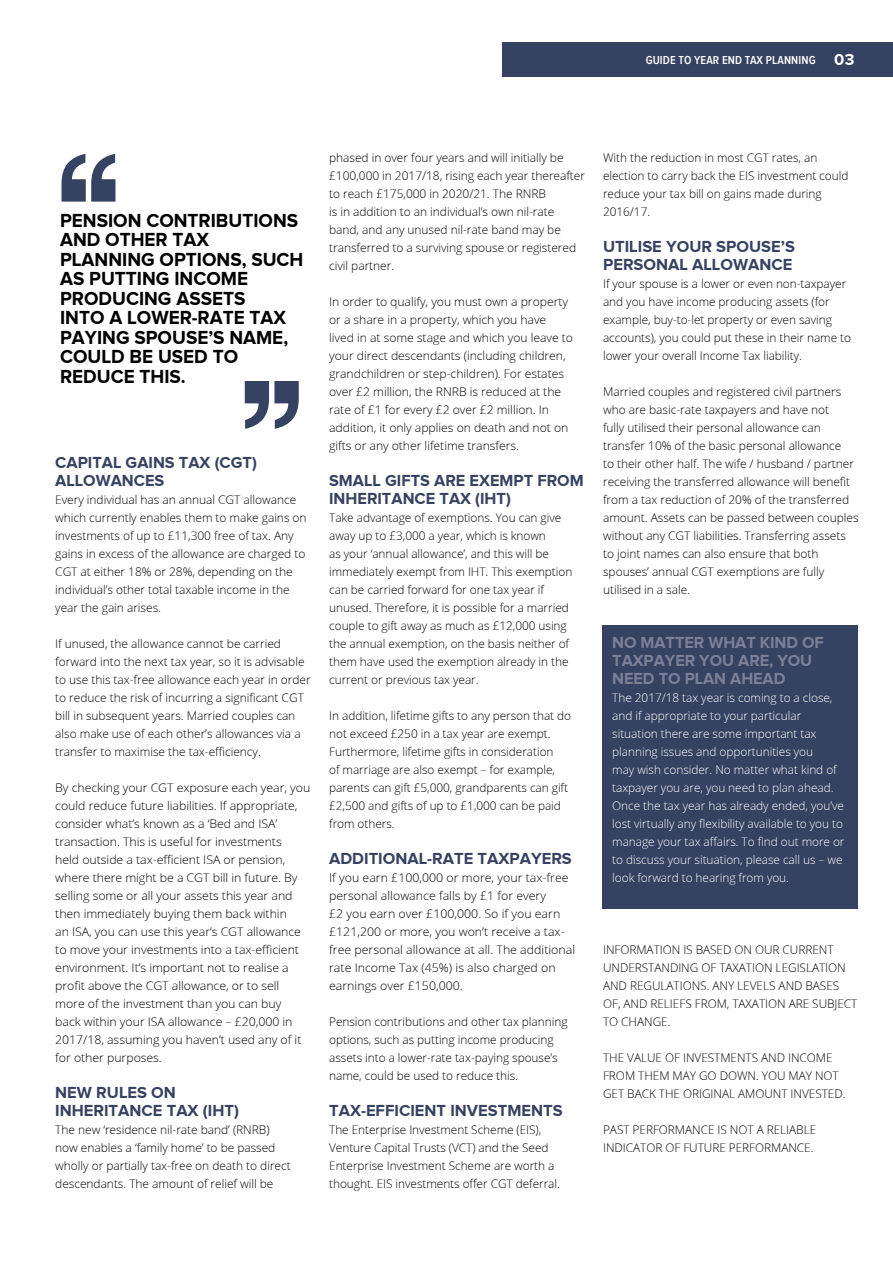
<style>
.page{position:relative;width:893px;height:1263px;background:#fff}
.page>*{position:absolute;margin:0;border:0;box-sizing:border-box;transform-origin:0 0}
.t1{font:700 19.5px/19.5px "Proxima Nova";color:#000}
.t2{font:700 16.5px/18px "Proxima Nova";color:#364261}
.t3{font:700 16.5px/18px "Proxima Nova";letter-spacing:-.005em;color:#7c8097}
.t4{font:300 12px/18px "Open Sans";letter-spacing:-.005em;color:#000}
.t5{font:300 12px/18px "Open Sans";letter-spacing:-.005em;color:#fff}
.t6{font:600 12px "Proxima Nova Cond";letter-spacing:.01em;color:#fff}
.s1{font-family:"Proxima Nova";font-weight:700;font-size:16.5px}
</style>
<div class="page">
<div style="left:503px;top:43px;width:390px;height:34px;background:#364261"></div>
<div style="left:602px;top:625px;width:255px;height:283px;background:#364261"></div>
<svg style="left:62px;top:154px;width:53px;height:48px"></svg>
<svg style="left:245px;top:381px;width:54px;height:48px"></svg>
<p class="t6" style="left:646px;top:55px;width:210px">GUIDE TO YEAR END TAX PLANNING <span class="s1">03</span></p>
<h1 class="t1" style="left:60px;top:210px;width:245px">PENSION CONTRIBUTIONS<br>AND OTHER TAX<br>PLANNING OPTIONS, SUCH<br>AS PUTTING INCOME<br>PRODUCING ASSETS<br>INTO A LOWER-RATE TAX<br>PAYING SPOUSE’S NAME,<br>COULD BE USED TO<br>REDUCE THIS.</h1>
<h2 class="t2" style="left:55px;top:453px;width:203px">CAPITAL GAINS TAX (CGT)<br>ALLOWANCES</h2>
<p class="t4" style="left:55px;top:490px;width:253px">Every individual has an annual CGT allowance which currently enables them to make gains on investments of up to £11,300 free of tax. Any gains in excess of the allowance are charged to CGT at either 18% or 28%, depending on the individual’s other total taxable income in the year the gain arises.</p>
<p class="t4" style="left:55px;top:634px;width:257px">If unused, the allowance cannot be carried forward into the next tax year, so it is advisable to use this tax-free allowance each year in order to reduce the risk of incurring a significant CGT bill in subsequent years. Married couples can also make use of each other’s allowances via a transfer to maximise the tax-efficiency.</p>
<p class="t4" style="left:55px;top:778px;width:257px">By checking your CGT exposure each year, you could reduce future liabilities. If appropriate, consider what’s known as a ‘Bed and ISA’ transaction. This is useful for investments<br>held outside a tax-efficient ISA or pension, where there might be a CGT bill in future. By selling some or all your assets this year and then immediately buying them back within<br>an ISA, you can use this year’s CGT allowance to move your investments into a tax-efficient environment. It’s important not to realise a profit above the CGT allowance, or to sell more of the investment than you can buy<br>back within your ISA allowance – £20,000 in 2017/18, assuming you haven’t used any of it for other purposes.</p>
<h2 class="t2" style="left:55px;top:1083px;width:185px">NEW RULES ON<br>INHERITANCE TAX (IHT)</h2>
<p class="t4" style="left:55px;top:1120px;width:237px">The new ‘residence nil-rate band’ (RNRB) now enables a ‘family home’ to be passed wholly or partially tax-free on death to direct descendants. The amount of relief will be</p>
<p class="t4" style="left:329px;top:148px;width:257px">phased in over four years and will initially be £100,000 in 2017/18, rising each year thereafter to reach £175,000 in 2020/21. The RNRB<br>is in addition to an individual’s own nil-rate band, and any unused nil-rate band may be transferred to a surviving spouse or registered civil partner.</p>
<p class="t4" style="left:329px;top:292px;width:245px">In order to qualify, you must own a property or a share in a property, which you have lived in at some stage and which you leave to your direct descendants (including children, grandchildren or step-children). For estates over £2 million, the RNRB is reduced at the rate of £1 for every £2 over £2 million. In addition, it only applies on death and not on gifts or any other lifetime transfers.</p>
<h2 class="t2" style="left:329px;top:471px;width:256px">SMALL GIFTS ARE EXEMPT FROM<br>INHERITANCE TAX (IHT)</h2>
<p class="t4" style="left:329px;top:508px;width:245px">Take advantage of exemptions. You can give away up to £3,000 a year, which is known<br>as your ‘annual allowance’, and this will be immediately exempt from IHT. This exemption can be carried forward for one tax year if unused. Therefore, it is possible for a married couple to gift away as much as £12,000 using the annual exemption, on the basis neither of them have used the exemption already in the current or previous tax year.</p>
<p class="t4" style="left:329px;top:706px;width:243px">In addition, lifetime gifts to any person that do not exceed £250 in a tax year are exempt.<br>Furthermore, lifetime gifts in consideration<br>of marriage are also exempt – for example, parents can gift £5,000, grandparents can gift £2,500 and gifts of up to £1,000 can be paid from others.</p>
<h2 class="t2" style="left:329px;top:849px;width:244px">ADDITIONAL-RATE TAXPAYERS</h2>
<p class="t4" style="left:329px;top:868px;width:247px">If you earn £100,000 or more, your tax-free personal allowance falls by £1 for every<br>£2 you earn over £100,000. So if you earn £121,200 or more, you won’t receive a tax&shy;free personal allowance at all. The additional rate Income Tax (45%) is also charged on earnings over £150,000.</p>
<p class="t4" style="left:329px;top:1012px;width:240px">Pension contributions and other tax planning options, such as putting income producing assets into a lower-rate tax-paying spouse’s name, could be used to reduce this.</p>
<h2 class="t2" style="left:329px;top:1101px;width:235px">TAX-EFFICIENT INVESTMENTS</h2>
<p class="t4" style="left:329px;top:1120px;width:232px">The Enterprise Investment Scheme (EIS), Venture Capital Trusts (VCT) and the Seed Enterprise Investment Scheme are worth a thought. EIS investments offer CGT deferral.</p>
<p class="t4" style="left:603px;top:148px;width:247px">With the reduction in most CGT rates, an election to carry back the EIS investment could reduce your tax bill on gains made during 2016/17.</p>
<h2 class="t2" style="left:603px;top:237px;width:193px">UTILISE YOUR SPOUSE’S<br>PERSONAL ALLOWANCE</h2>
<p class="t4" style="left:603px;top:274px;width:250px">If your spouse is a lower or even non-taxpayer and you have income producing assets (for example, buy-to-let property or even saving accounts), you could put these in their name to lower your overall Income Tax liability.</p>
<p class="t4" style="left:603px;top:382px;width:257px">Married couples and registered civil partners who are basic-rate taxpayers and have not<br>fully utilised their personal allowance can transfer 10% of the basic personal allowance<br>to their other half. The wife / husband / partner receiving the transferred allowance will benefit from a tax reduction of 20% of the transferred amount. Assets can be passed between couples without any CGT liabilities. Transferring assets to joint names can also ensure that both spouses’ annual CGT exemptions are fully utilised in a sale.</p>
<h2 class="t3" style="left:612px;top:633px;width:213px">NO MATTER WHAT KIND OF<br>TAXPAYER YOU ARE, YOU<br>NEED TO PLAN AHEAD</h2>
<p class="t5" style="left:612px;top:688px;width:234px">The 2017/18 tax year is coming to a close, and if appropriate to your particular situation there are some important tax planning issues and opportunities you<br>may wish consider. No matter what kind of taxpayer you are, you need to plan ahead.<br>Once the tax year has already ended, you’ve lost virtually any flexibility available to you to manage your tax affairs. To find out more or to discuss your situation, please call us – we look forward to hearing from you.</p>
<p class="t4" style="left:603px;top:940px;width:256px">INFORMATION IS BASED ON OUR CURRENT UNDERSTANDING OF TAXATION LEGISLATION AND REGULATIONS. ANY LEVELS AND BASES OF, AND RELIEFS FROM, TAXATION ARE SUBJECT TO CHANGE.</p>
<p class="t4" style="left:603px;top:1048px;width:244px">THE VALUE OF INVESTMENTS AND INCOME<br>FROM THEM MAY GO DOWN. YOU MAY NOT<br>GET BACK THE ORIGINAL AMOUNT INVESTED.</p>
<p class="t4" style="left:603px;top:1120px;width:215px">PAST PERFORMANCE IS NOT A RELIABLE<br>INDICATOR OF FUTURE PERFORMANCE.</p>
</div>
